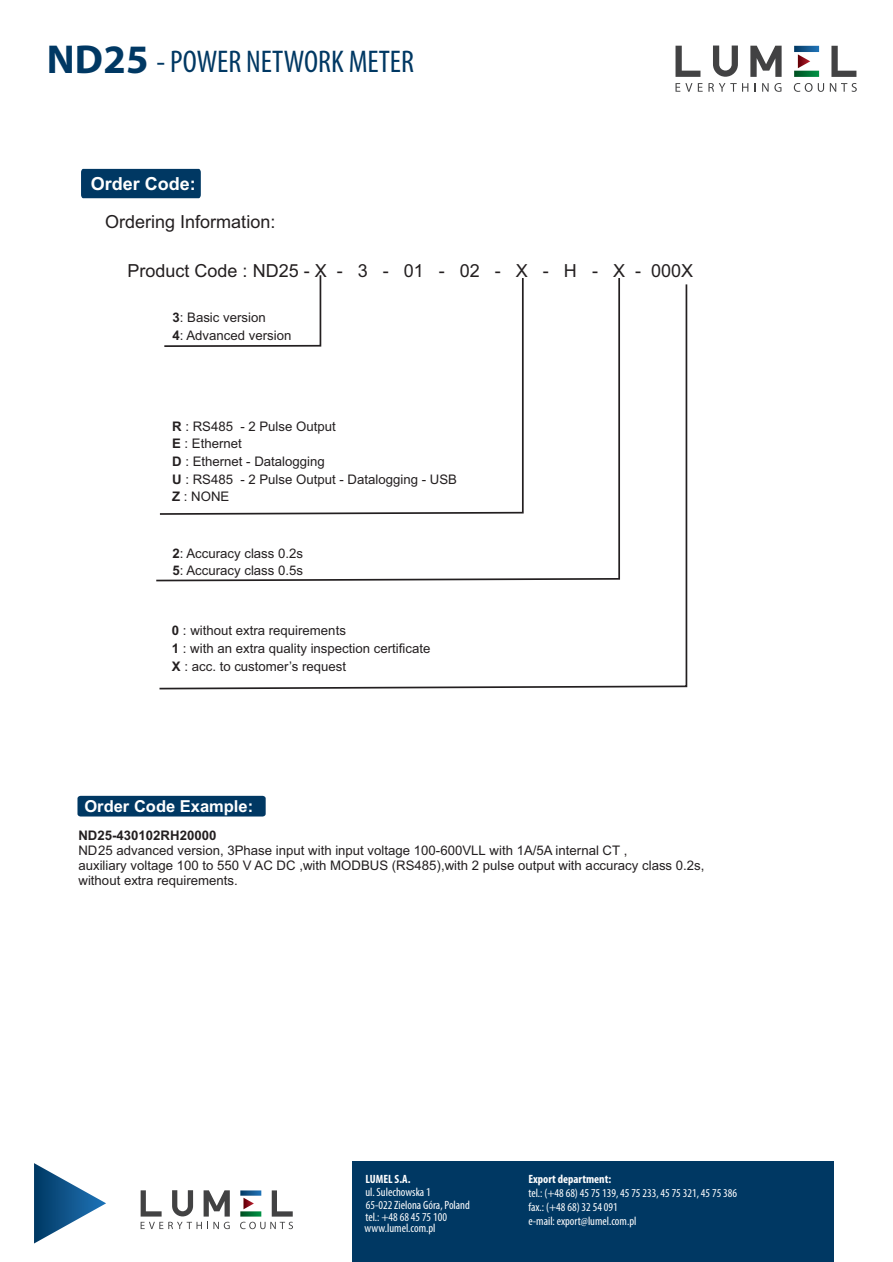
<style>
.page{position:relative;width:893px;height:1262px;background:#fff}
.page>*{position:absolute;margin:0;border:0;box-sizing:border-box;transform-origin:0 0}
.t1{font:condensed 31.5px "Myriad Pro";color:#003863}
.t2{font:18px "Arial";color:#231f20}
.t3{font:700 18px "Arial";color:#fff}
.t4{font:700 16.5px "Arial";color:#fff}
.t5{font:13.2px/17.7px "Arial";color:#231f20}
.t6{font:700 13.2px "Arial";color:#231f20}
.t7{font:condensed 12px/14.2px "Myriad Pro";color:#fff}
.t8{font:700 condensed 12px "Myriad Pro";color:#fff}
.s1{font-weight:700;font-stretch:normal;font-size:40.5px}
.s2{font-weight:700}
</style>
<div class="page">
<svg style="left:750px;top:46px;width:31px;height:31px"></svg>
<svg style="left:794px;top:46px;width:25px;height:6px"></svg>
<svg style="left:797px;top:54px;width:13px;height:14px"></svg>
<svg style="left:675px;top:46px;width:25px;height:31px"></svg>
<svg style="left:831px;top:46px;width:25px;height:31px"></svg>
<svg style="left:794px;top:71px;width:25px;height:6px"></svg>
<svg style="left:713px;top:46px;width:25px;height:31px"></svg>
<svg style="left:675px;top:83px;width:27px;height:9px"></svg>
<svg style="left:708px;top:83px;width:28px;height:9px"></svg>
<svg style="left:742px;top:83px;width:6px;height:9px"></svg>
<svg style="left:762px;top:83px;width:6px;height:9px"></svg>
<svg style="left:774px;top:83px;width:7px;height:9px"></svg>
<svg style="left:793px;top:83px;width:63px;height:9px"></svg>
<svg style="left:34px;top:1163px;width:72px;height:80px"></svg>
<div style="left:352px;top:1160px;width:481px;height:102px;background:#003863"></div>
<svg style="left:141px;top:1190px;width:89px;height:39px"></svg>
<svg style="left:240px;top:1190px;width:53px;height:39px"></svg>
<div style="left:81px;top:169px;width:120px;height:29px;background:#003863"></div>
<div style="left:77px;top:796px;width:189px;height:20px;background:#003863"></div>
<svg style="left:158px;top:283px;width:530px;height:407px"></svg>
<h1 class="t1" style="left:47px;top:48px;width:369px"><span class="s1">ND25</span> - POWER NETWORK METER</h1>
<h2 class="t3" style="left:91px;top:176px;width:107px">Order Code:</h2>
<h2 class="t2" style="left:105px;top:215px;width:172px">Ordering Information:</h2>
<h2 class="t2" style="left:127px;top:264px;width:567px">Product Code : ND25 - X - 3 - 01 - 02 - X - H - X - 000X</h2>
<p class="t5" style="left:172px;top:310px;width:120px"><span class="s2">3</span>: Basic version<br><span class="s2">4</span>: Advanced version</p>
<p class="t5" style="left:172px;top:418px;width:286px"><span class="s2">R</span> : RS485 - 2 Pulse Output<br><span class="s2">E</span> : Ethernet<br><span class="s2">D</span> : Ethernet - Datalogging<br><span class="s2">U</span> : RS485 - 2 Pulse Output - Datalogging - USB<br><span class="s2">Z</span> : NONE</p>
<p class="t5" style="left:172px;top:545px;width:132px"><span class="s2">2</span>: Accuracy class 0.2s<br><span class="s2">5</span>: Accuracy class 0.5s</p>
<p class="t5" style="left:172px;top:623px;width:260px"><span class="s2">0</span> : without extra requirements<br><span class="s2">1</span> : with an extra quality inspection certificate<br><span class="s2">X</span> : acc. to customer’s request</p>
<p class="t4" style="left:84px;top:800px;width:170px">Order Code Example:</p>
<p class="t6" style="left:78px;top:831px;width:139px">ND25-430102RH20000</p>
<p class="t5" style="left:78px;top:844px;width:627px;line-height:14.7px">ND25 advanced version, 3Phase input with input voltage 100-600VLL with 1A/5A internal CT ,<br>auxiliary voltage 100 to 550 V AC DC ,with MODBUS (RS485),with 2 pulse output with accuracy class 0.2s,</p>
<p class="t5" style="left:78px;top:872px;width:161px">without extra requirements.</p>
<p class="t8" style="left:365px;top:1173px;width:46px">LUMEL S.A.</p>
<p class="t7" style="left:365px;top:1179px;width:83px;line-height:25.5px">ul. Sulechowska 1 tel.: +48 68 45 75 100</p>
<p class="t7" style="left:364px;top:1221px;width:73px">www.lumel.com.pl</p>
<p class="t7" style="left:366px;top:1198px;width:105px">65-022 Zielona Góra, Poland</p>
<p class="t8" style="left:528px;top:1173px;width:84px">Export department:</p>
<p class="t7" style="left:528px;top:1186px;width:210px">tel.: (+48 68) 45 75 139, 45 75 233, 45 75 321, 45 75 386 fax.: (+48 68) 32 54 091<br>e-mail: export@lumel.com.pl</p>
</div>
